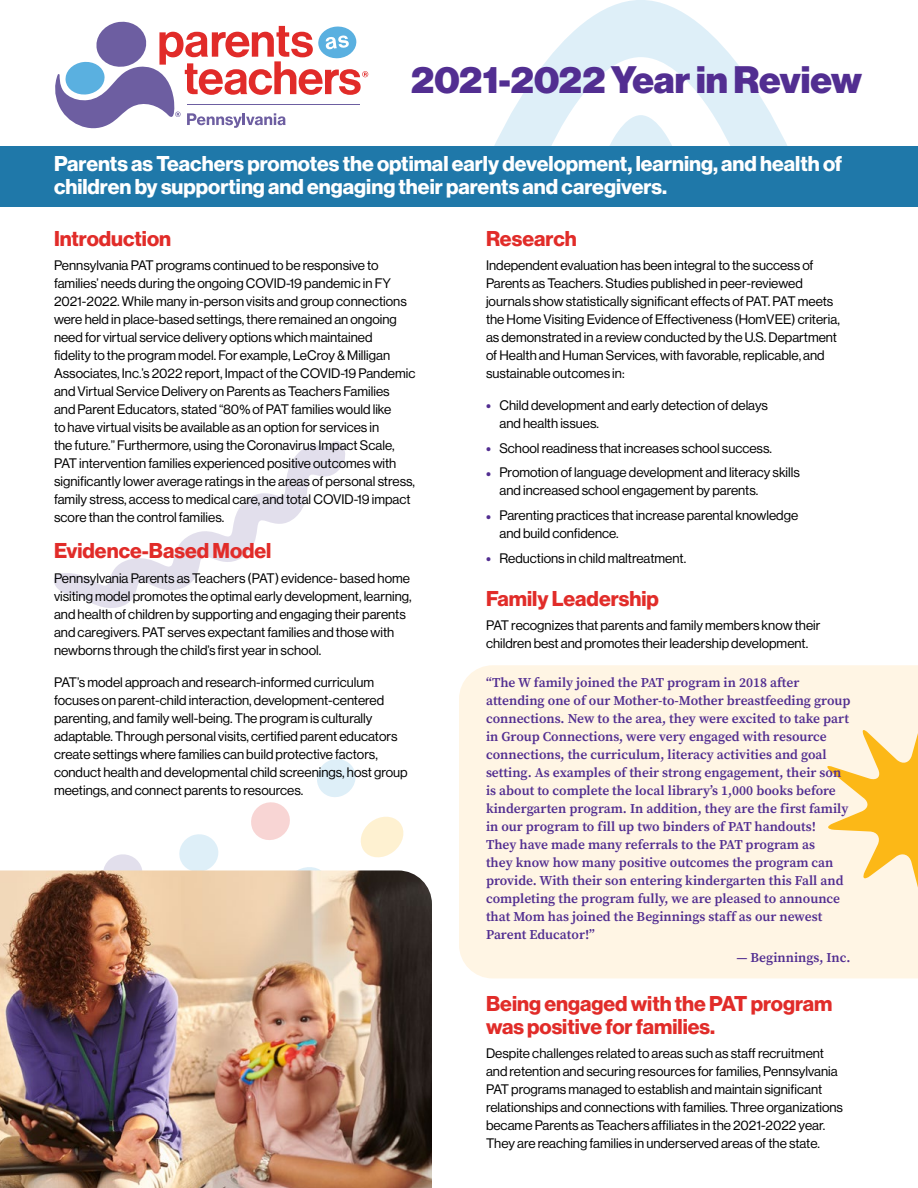
<style>
.page{position:relative;width:918px;height:1188px;background:#fff}
.page>*{position:absolute;margin:0;border:0;box-sizing:border-box;transform-origin:0 0}
.t1{font:37.5px "N Haas Grotesk DS Pro 95 Blk";color:#522e91}
.Heading_2{font:21px/22.5px "N Haas Grotesk DS Pro 75 Bd";color:#fff}
.Heading_2-2{font:21px/22.5px "N Haas Grotesk DS Pro 75 Bd";color:#e12c29}
.body_text{font:13.5px/18px "N Haas Grotesk DS Pro 55 Rg";color:#000}
.quote{font:13.5px/18px "Source Serif Variable";color:#522e91}
.quote_author{font:13.5px "Source Serif Variable";color:#522e91}
.s1{font-family:"Source Serif Variable";font-size:15px;color:#522e91}
</style>
<div class="page">
<svg style="left:494px;top:0;width:294px;height:147px"></svg>
<svg style="left:55px;top:21px;width:313px;height:108px"></svg>
<div style="left:0;top:147px;width:918px;height:60px;background:#1f78a9"></div>
<svg style="left:317px;top:759px;width:39px;height:38px"></svg>
<svg style="left:360px;top:816px;width:44px;height:42px"></svg>
<svg style="left:251px;top:802px;width:39px;height:38px"></svg>
<svg style="left:298px;top:867px;width:22px;height:3px"></svg>
<svg style="left:179px;top:834px;width:40px;height:36px"></svg>
<svg style="left:103px;top:854px;width:39px;height:16px"></svg>
<div style="left:459px;top:665px;width:459px;height:313px;background:#fff5e4"></div>
<svg style="left:825px;top:721px;width:93px;height:176px;background:#fddc93"></svg>
<svg style="left:54px;top:441px;width:291px;height:167px"></svg>
<img style="left:0;top:870px;width:432px;height:318px">
<h1 class="t1" style="left:411px;top:58px;width:453px">2021-2022 Year in Review</h1>
<h2 class="Heading_2" style="left:54px;top:153px;width:790px">Parents as Teachers promotes the optimal early development, learning, and health of children by supporting and engaging their parents and caregivers.</h2>
<h2 class="Heading_2-2" style="left:54px;top:227px;width:119px">Introduction</h2>
<p class="body_text" style="left:54px;top:257px;width:363px">Pennsylvania PAT programs continued to be responsive to families’ needs during the ongoing COVID-19 pandemic in FY 2021-2022. While many in-person visits and group connections were held in place-based settings, there remained an ongoing need for virtual service delivery options which maintained<br>fidelity to the program model. For example, LeCroy &amp; Milligan Associates, Inc.’s 2022 report, Impact of the COVID-19 Pandemic and Virtual Service Delivery on Parents as Teachers Families<br>and Parent Educators, stated “80% of PAT families would like<br>to have virtual visits be available as an option for services in<br>the future.” Furthermore, using the Coronavirus Impact Scale, PAT intervention families experienced positive outcomes with significantly lower average ratings in the areas of personal stress, family stress, access to medical care, and total COVID-19 impact score than the control families.</p>
<h2 class="Heading_2-2" style="left:54px;top:540px;width:219px">Evidence-Based Model</h2>
<p class="body_text" style="left:54px;top:570px;width:359px">Pennsylvania Parents as Teachers (PAT) evidence- based home visiting model promotes the optimal early development, learning, and health of children by supporting and engaging their parents and caregivers. PAT serves expectant families and those with newborns through the child’s first year in school.</p>
<p class="body_text" style="left:54px;top:673px;width:355px">PAT’s model approach and research-informed curriculum focuses on parent-child interaction, development-centered parenting, and family well-being. The program is culturally adaptable. Through personal visits, certified parent educators create settings where families can build protective factors, conduct health and developmental child screenings, host group meetings, and connect parents to resources.</p>
<h2 class="Heading_2-2" style="left:486px;top:227px;width:92px">Research</h2>
<p class="body_text" style="left:486px;top:257px;width:356px">Independent evaluation has been integral to the success of Parents as Teachers. Studies published in peer-reviewed journals show statistically significant effects of PAT. PAT meets the Home Visiting Evidence of Effectiveness (HomVEE) criteria, as demonstrated in a review conducted by the U.S. Department of Health and Human Services, with favorable, replicable, and sustainable outcomes in:</p>
<p class="body_text" style="left:500px;top:396px;width:270px;text-indent:-14px"><span class="s1">•</span> Child development and early detection of delays and health issues.</p>
<p class="body_text" style="left:486px;top:439px;width:287px"><span class="s1">•</span> School readiness that increases school success.</p>
<p class="body_text" style="left:500px;top:464px;width:302px;text-indent:-14px"><span class="s1">•</span> Promotion of language development and literacy skills and increased school engagement by parents.</p>
<p class="body_text" style="left:500px;top:507px;width:300px;text-indent:-14px"><span class="s1">•</span> Parenting practices that increase parental knowledge and build confidence.</p>
<p class="body_text" style="left:486px;top:549px;width:202px"><span class="s1">•</span> Reductions in child maltreatment.</p>
<h2 class="Heading_2-2" style="left:486px;top:587px;width:174px">Family Leadership</h2>
<p class="body_text" style="left:486px;top:617px;width:336px">PAT recognizes that parents and family members know their children best and promotes their leadership development.</p>
<p class="quote" style="left:486px;top:673px;width:366px">“The W family joined the PAT program in 2018 after attending one of our Mother-to-Mother breastfeeding group connections. New to the area, they were excited to take part in Group Connections, were very engaged with resource connections, the curriculum, literacy activities and goal setting. As examples of their strong engagement, their son is about to complete the local library’s 1,000 books before kindergarten program. In addition, they are the first family in our program to fill up two binders of PAT handouts!<br>They have made many referrals to the PAT program as<br>they know how many positive outcomes the program can provide. With their son entering kindergarten this Fall and completing the program fully, we are pleased to announce that Mom has joined the Beginnings staff as our newest Parent Educator!”</p>
<p class="quote_author" style="left:736px;top:948px;width:116px">— Beginnings, Inc.</p>
<h2 class="Heading_2-2" style="left:486px;top:993px;width:348px">Being engaged with the PAT program was positive for families.</h2>
<p class="body_text" style="left:486px;top:1045px;width:359px">Despite challenges related to areas such as staff recruitment and retention and securing resources for families, Pennsylvania PAT programs managed to establish and maintain significant relationships and connections with families. Three organizations became Parents as Teachers affiliates in the 2021-2022 year.<br>They are reaching families in underserved areas of the state.</p>
</div>
